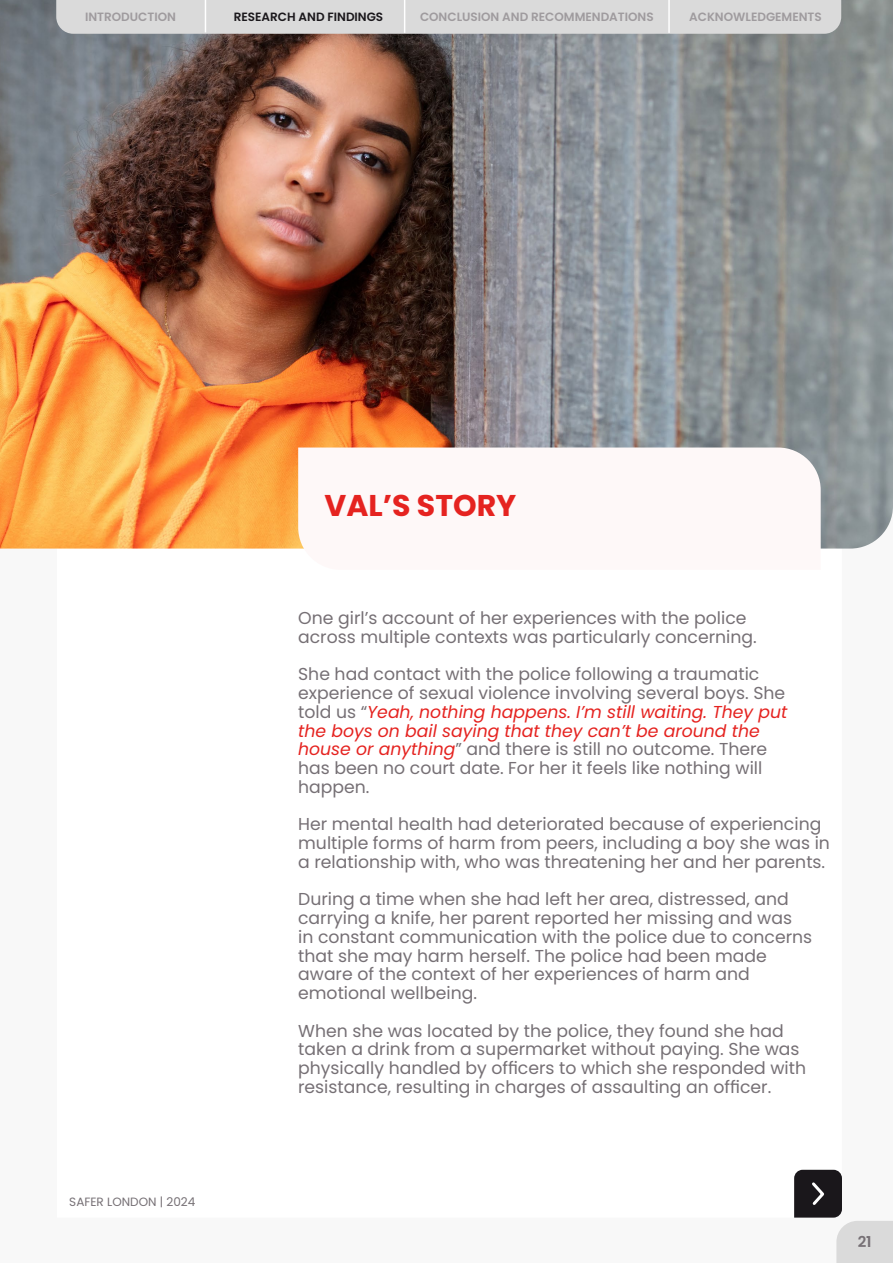
<style>
.page{position:relative;width:893px;height:1263px;background:#fff}
.page>*{position:absolute;margin:0;border:0;box-sizing:border-box;transform-origin:0 0}
.t1{font:700 30px "Poppins";color:#e52320}
.t2{font:17.25px/18.8px "Poppins";color:#767075}
.t3{font:600 15px "Poppins";color:#767075}
.t4{font:600 12px "Poppins";color:#9f9b9e}
.t5{font:600 12px "Poppins";color:#1a171b}
.t6{font:12px "Poppins";color:#767075}
.s1{font-style:italic;color:#e52320}
</style>
<div class="page">
<svg style="left:794px;top:1170px;width:99px;height:93px"></svg>
<img style="left:0;top:0;width:893px;height:549px">
<svg style="left:298px;top:447px;width:523px;height:102px"></svg>
<div style="left:56px;top:0;width:785px;height:34px;background:#dadada"></div>
<hr style="left:205px;top:0;width:1px;height:32px;background:#fff">
<hr style="left:404px;top:0;width:1px;height:33px;background:#fff">
<hr style="left:668px;top:0;width:2px;height:33px;background:#fff">
<p class="t4" style="left:85px;top:10px;width:92px">INTRODUCTION</p>
<p class="t5" style="left:234px;top:10px;width:151px">RESEARCH AND FINDINGS</p>
<p class="t4" style="left:420px;top:10px;width:235px">CONCLUSION AND RECOMMENDATIONS</p>
<p class="t4" style="left:689px;top:10px;width:134px">ACKNOWLEDGEMENTS</p>
<p class="t6" style="left:69px;top:1195px;width:128px">SAFER LONDON | 2024</p>
<p class="t1" style="left:324px;top:488px;width:193px">VAL’S STORY</p>
<p class="t2" style="left:298px;top:609px;width:460px">One girl’s account of her experiences with the police across multiple contexts was particularly concerning.</p>
<p class="t2" style="left:298px;top:665px;width:491px">She had contact with the police following a traumatic experience of sexual violence involving several boys. She told us “<span class="s1">Yeah, nothing happens. I’m still waiting. They put the boys on bail saying that they can’t be around the house or anything</span>” and there is still no outcome. There has been no court date. For her it feels like nothing will happen.</p>
<p class="t2" style="left:298px;top:815px;width:533px">Her mental health had deteriorated because of experiencing multiple forms of harm from peers, including a boy she was in a relationship with, who was threatening her and her parents.</p>
<p class="t2" style="left:298px;top:890px;width:516px">During a time when she had left her area, distressed, and carrying a knife, her parent reported her missing and was<br>in constant communication with the police due to concerns that she may harm herself. The police had been made aware of the context of her experiences of harm and emotional wellbeing.</p>
<p class="t2" style="left:298px;top:1021px;width:509px">When she was located by the police, they found she had taken a drink from a supermarket without paying. She was physically handled by officers to which she responded with resistance, resulting in charges of assaulting an officer.</p>
<p class="t3" style="left:858px;top:1233px;width:16px">21</p>
</div>
